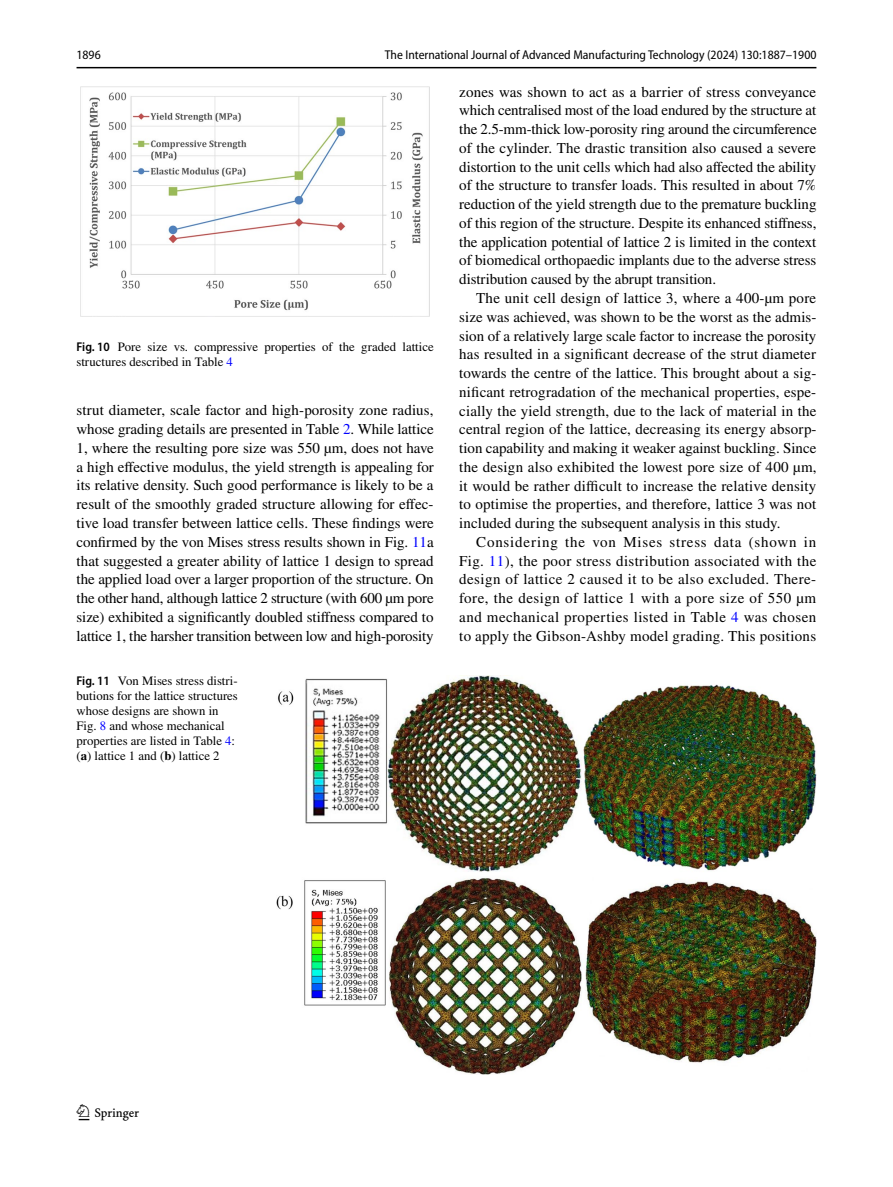
<style>
.page{position:relative;width:893px;height:1187px;background:#fff}
.page>*{position:absolute;margin:0;border:0;box-sizing:border-box;transform-origin:0 0}
.t1{font:22.5px "Springnew Regular 2";color:#000}
.t2{font:15px/18.8px "STIX";letter-spacing:-.005em;color:#000;text-align:justify}
.t3{font:12.75px/15px "STIX";color:#000}
.t4{font:semi-condensed 12.75px "Myriad Pro";color:#000}
.s1{font-family:"Myriad Pro";font-weight:600;font-stretch:semi-condensed}
.s2{color:#00f}
.s3{font-weight:700}
</style>
<div class="page">
<hr style="left:77px;top:67px;width:739px;height:1px;background:#000">
<img style="left:81px;top:87px;width:348px;height:229px">
<img style="left:276px;top:675px;width:540px;height:398px">
<p class="t4" style="left:77px;top:48px;width:26px">1896</p>
<p class="t4" style="left:385px;top:48px;width:433px">The International Journal of Advanced Manufacturing Technology (2024) 130:1887–1900</p>
<p class="t3" style="left:77px;top:340px;width:359px"><span class="s1">Fig. 10</span> Pore size vs. compressive properties of the graded lattice structures described in Table <span class="s2">4</span></p>
<p class="t2" style="left:77px;top:402px;width:359px">strut diameter, scale factor and high-porosity zone radius, whose grading details are presented in Table <span class="s2">2</span>. While lattice 1, where the resulting pore size was 550 µm, does not have a high effective modulus, the yield strength is appealing for its relative density. Such good performance is likely to be a result of the smoothly graded structure allowing for effec&shy;tive load transfer between lattice cells. These findings were confirmed by the von Mises stress results shown in Fig. <span class="s2">11</span>a that suggested a greater ability of lattice 1 design to spread the applied load over a larger proportion of the structure. On the other hand, although lattice 2 structure (with 600 µm pore size) exhibited a significantly doubled stiffness compared to lattice 1, the harsher transition between low and high-porosity</p>
<p class="t3" style="left:77px;top:674px;width:163px"><span class="s1">Fig. 11</span> Von Mises stress distri&shy;butions for the lattice structures whose designs are shown in<br>Fig. <span class="s2">8</span> and whose mechanical properties are listed in Table <span class="s2">4</span>: (<span class="s3">a</span>) lattice 1 and (<span class="s3">b</span>) lattice 2</p>
<p class="t2" style="left:459px;top:83px;width:359px">zones was shown to act as a barrier of stress conveyance which centralised most of the load endured by the structure at the 2.5-mm-thick low-porosity ring around the circumference of the cylinder. The drastic transition also caused a severe distortion to the unit cells which had also affected the ability of the structure to transfer loads. This resulted in about 7% reduction of the yield strength due to the premature buckling of this region of the structure. Despite its enhanced stiffness, the application potential of lattice 2 is limited in the context of biomedical orthopaedic implants due to the adverse stress distribution caused by the abrupt transition.</p>
<p class="t2" style="left:459px;top:289px;width:359px;text-indent:17px">The unit cell design of lattice 3, where a 400-µm pore size was achieved, was shown to be the worst as the admis&shy;sion of a relatively large scale factor to increase the porosity has resulted in a significant decrease of the strut diameter towards the centre of the lattice. This brought about a sig&shy;nificant retrogradation of the mechanical properties, espe&shy;cially the yield strength, due to the lack of material in the central region of the lattice, decreasing its energy absorp&shy;tion capability and making it weaker against buckling. Since the design also exhibited the lowest pore size of 400 µm, it would be rather difficult to increase the relative density to optimise the properties, and therefore, lattice 3 was not included during the subsequent analysis in this study.</p>
<p class="t2" style="left:459px;top:533px;width:359px;text-indent:17px">Considering the von Mises stress data (shown in Fig. <span class="s2">11</span>), the poor stress distribution associated with the design of lattice 2 caused it to be also excluded. There&shy;fore, the design of lattice 1 with a pore size of 550 µm and mechanical properties listed in Table <span class="s2">4</span> was chosen to apply the Gibson-Ashby model grading. This positions</p>
<h1 class="t1" style="left:79px;top:1104px;width:62px">1 3</h1>
</div>
